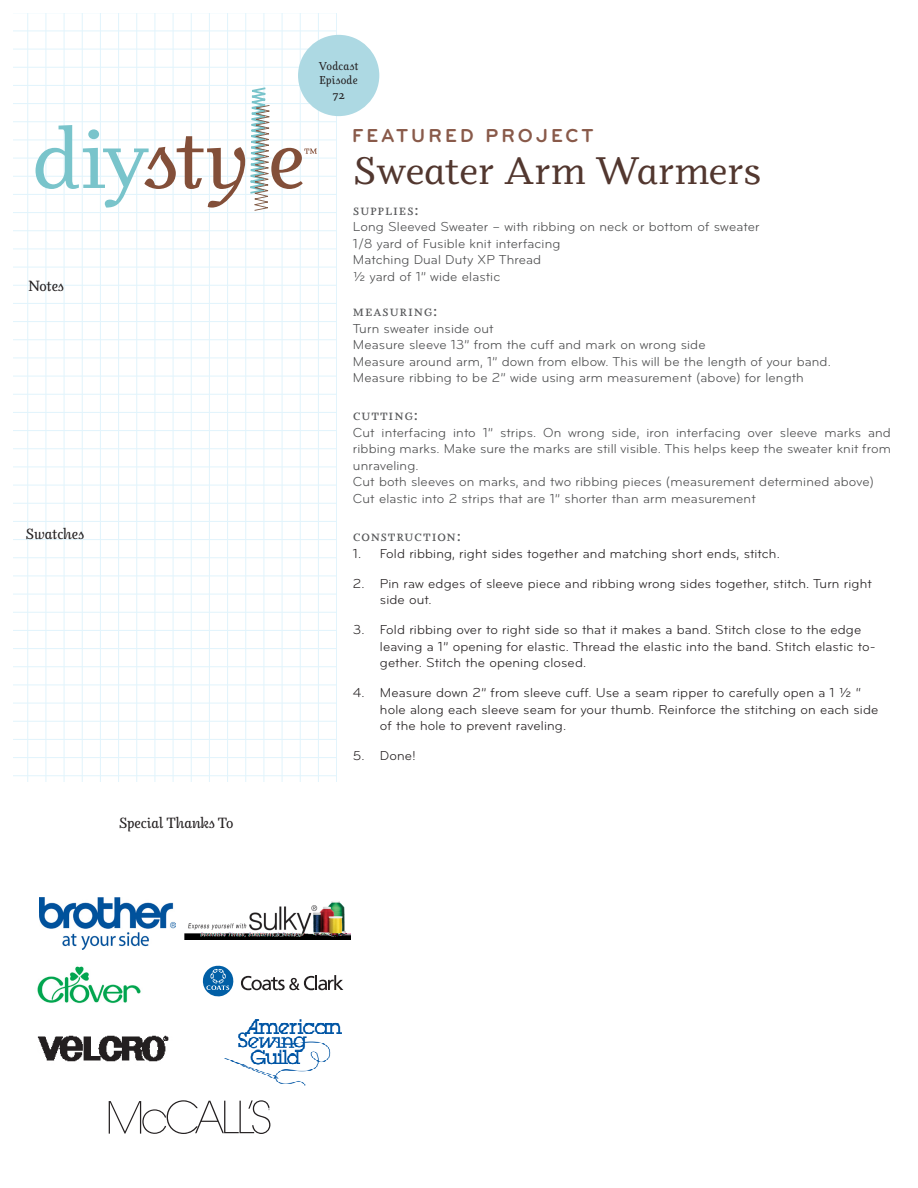
<style>
.page{position:relative;width:918px;height:1188px;background:#fff}
.page>*{position:absolute;margin:0;border:0;box-sizing:border-box;transform-origin:0 0}
.t1{font:39px "Odile";letter-spacing:-.02em;color:#52372f}
.t2{font:700 19.5px "Bryant";letter-spacing:.16em;color:#895a4a}
.t3{font:italic 15px "Odile Upright";color:#231f20}
.t4{font:15px "Odile";letter-spacing:.06em;color:#57585a}
.t5{font:15px "Odile";letter-spacing:.03em;color:#57585a}
.t6{font:13.5px/16.5px "Bryant";letter-spacing:.01em;color:#4b4c4d;text-align:justify}
.t7{font:13.5px/16.5px "Bryant";letter-spacing:.01em;color:#231f20}
.t8{font:italic 11.7px "Odile Upright";letter-spacing:.015em;color:#231f20}
</style>
<div class="page">
<svg style="left:14px;top:14px;width:322px;height:768px"></svg>
<svg style="left:36px;top:87px;width:281px;height:124px"></svg>
<div style="left:298px;top:35px;width:81px;height:81px;background:#add9e3;border-radius:50%"></div>
<div style="left:184px;top:898px;width:167px;height:45px;background:linear-gradient(to right,#fff,#fff)"></div>
<img style="left:184px;top:898px;width:167px;height:41px">
<img style="left:224px;top:1019px;width:117px;height:66px">
<img style="left:37px;top:966px;width:104px;height:38px">
<svg style="left:241px;top:975px;width:102px;height:15px"></svg>
<svg style="left:202px;top:965px;width:32px;height:32px"></svg>
<img style="left:39px;top:897px;width:137px;height:52px">
<img style="left:37px;top:1035px;width:132px;height:27px">
<svg style="left:109px;top:1100px;width:161px;height:34px"></svg>
<p class="t3" style="left:28px;top:276px;width:37px">Notes</p>
<p class="t3" style="left:26px;top:524px;width:60px">Swatches</p>
<p class="t3" style="left:119px;top:813px;width:116px">Special Thanks To</p>
<p class="t8" style="left:319px;top:58px;width:41px">Vodcast</p>
<p class="t8" style="left:320px;top:73px;width:40px">Episode</p>
<p class="t8" style="left:332px;top:87px;width:14px">72</p>
<p class="t2" style="left:352px;top:126px;width:242px">FEATURED PR OJECT</p>
<p class="t1" style="left:353px;top:145px;width:410px">Sweater Arm Warmers</p>
<p class="t4" style="left:353px;top:200px;width:67px">supplies:</p>
<p class="t6" style="left:353px;top:219px;width:408px">Long Sleeved Sweater – with ribbing on neck or bottom of sweater</p>
<p class="t6" style="left:353px;top:236px;width:209px">1/8 yard of Fusible knit interfacing</p>
<p class="t6" style="left:353px;top:252px;width:190px">Matching Dual Duty XP Thread</p>
<p class="t6" style="left:353px;top:269px;width:149px">½ yard of 1” wide elastic</p>
<p class="t4" style="left:353px;top:301px;width:86px">Measuring:</p>
<p class="t6" style="left:353px;top:320px;width:142px">Turn sweater inside out</p>
<p class="t6" style="left:353px;top:337px;width:354px">Measure sleeve 13” from the cuff and mark on wrong side</p>
<p class="t6" style="left:353px;top:353px;width:479px">Measure around arm, 1” down from elbow. This will be the length of your band.</p>
<p class="t6" style="left:353px;top:370px;width:452px">Measure ribbing to be 2” wide using arm measurement (above) for length</p>
<p class="t4" style="left:353px;top:405px;width:67px">Cutting:</p>
<p class="t6" style="left:353px;top:425px;width:540px">Cut interfacing into 1” strips. On wrong side, iron interfacing over sleeve marks and ribbing marks. Make sure the marks are still visible. This helps keep the sweater knit from unraveling.</p>
<p class="t6" style="left:353px;top:474px;width:523px">Cut both sleeves on marks, and two ribbing pieces (measurement determined above)</p>
<p class="t6" style="left:353px;top:491px;width:404px">Cut elastic into 2 strips that are 1” shorter than arm measurement</p>
<p class="t5" style="left:353px;top:526px;width:109px">Construction:</p>
<p class="t7" style="left:353px;top:545px;width:428px">1. Fold ribbing, right sides together and matching short ends, stitch.</p>
<p class="t7" style="left:380px;top:575px;width:493px;text-indent:-27px">2. Pin raw edges of sleeve piece and ribbing wrong sides together, stitch. Turn right side out.</p>
<p class="t7" style="left:380px;top:622px;width:497px;text-indent:-27px">3. Fold ribbing over to right side so that it makes a band. Stitch close to the edge leaving a 1” opening for elastic. Thread the elastic into the band. Stitch elastic to&shy;gether. Stitch the opening closed.</p>
<p class="t7" style="left:380px;top:685px;width:500px;text-indent:-27px">4. Measure down 2” from sleeve cuff. Use a seam ripper to carefully open a 1 ½ “ hole along each sleeve seam for your thumb. Reinforce the stitching on each side of the hole to prevent raveling.</p>
<p class="t7" style="left:353px;top:748px;width:65px">5. Done!</p>
</div>
